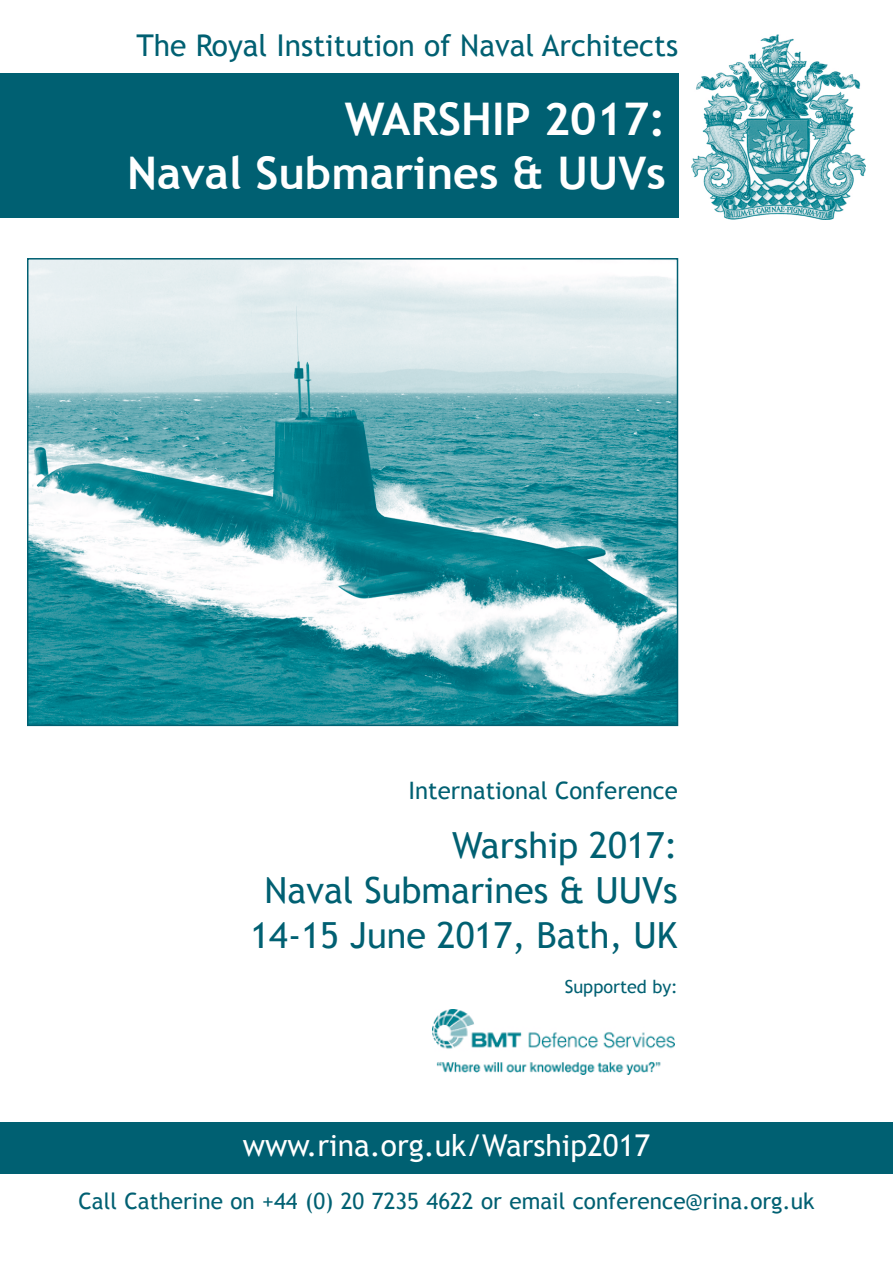
<style>
.page{position:relative;width:893px;height:1263px;background:#fff}
.page>*{position:absolute;margin:0;border:0;box-sizing:border-box;transform-origin:0 0}
.t1{font:700 45px "Trebuchet MS";color:#fff}
.t2{font:36px "Trebuchet MS";color:#006072}
.t3{font:30px "Trebuchet MS";color:#006072}
.t4{font:30px "Trebuchet MS";color:#fff}
.t5{font:24px "Trebuchet MS";color:#006072}
.t6{font:22.5px "Trebuchet MS";color:#006072}
.t7{font:18px "Trebuchet MS";color:#006072}
</style>
<div class="page">
<img style="left:30px;top:261px;width:645px;height:462px">
<div style="left:27px;top:258px;width:651px;height:468px;border:2px solid #006072"></div>
<img style="left:692px;top:34px;width:174px;height:185px">
<div style="left:0;top:74px;width:678px;height:144px;background:#006072"></div>
<div style="left:0;top:1122px;width:893px;height:52px;background:#006072"></div>
<img style="left:432px;top:1009px;width:242px;height:65px">
<p class="t3" style="left:136px;top:28px;width:543px">The Royal Institution of Naval Architects</p>
<p class="t1" style="left:345px;top:91px;width:322px">WARSHIP 2017:</p>
<p class="t1" style="left:127px;top:145px;width:540px">Naval Submarines &amp; UUVs</p>
<p class="t5" style="left:408px;top:776px;width:271px">International Conference</p>
<p class="t2" style="left:452px;top:824px;width:227px">Warship 2017:</p>
<p class="t2" style="left:265px;top:869px;width:415px">Naval Submarines &amp; UUVs</p>
<p class="t2" style="left:250px;top:914px;width:429px">14-15 June 2017, Bath, UK</p>
<p class="t7" style="left:565px;top:976px;width:115px">Supported by:</p>
<p class="t4" style="left:243px;top:1128px;width:409px">www.rina.org.uk/Warship2017</p>
<p class="t6" style="left:78px;top:1187px;width:737px">Call Catherine on +44 (0) 20 7235 4622 or email conference@rina.org.uk</p>
</div>
